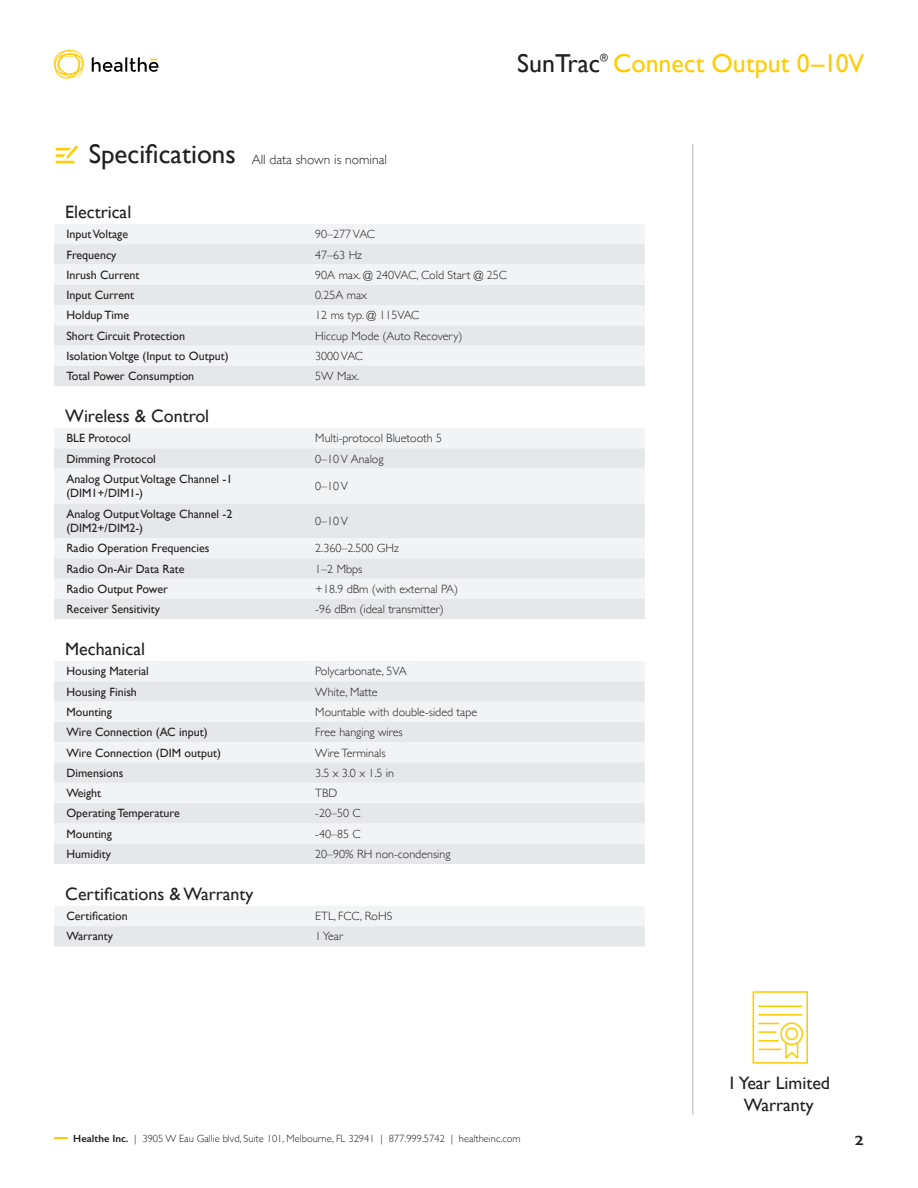
<style>
.page{position:relative;width:918px;height:1188px;background:#fff}
.page>*{position:absolute;margin:0;border:0;box-sizing:border-box;transform-origin:0 0}
.t1{font:27px "Gill Sans";color:#231f20}
.t2{font:25.95px "Gill Sans";color:#ffcb02}
.t3{font:25.95px "Gill Sans";color:#231f20}
.t4{font:18px "Gill Sans";color:#231f20}
.t5{font:300 13.5px "Gill Sans";color:#231f20}
.t6{font:600 13.5px "Gill Sans";color:#231f20;scale:1.33 1}
.t7{font:12px "Gill Sans";color:#231f20}
.t8{font:300 12px "Gill Sans";color:#231f20}
.t9{font:300 10.5px "Gill Sans";color:#231f20}
.t10{font:10.5px "Gill Sans";color:#231f20}
.s1{font-weight:600}
</style>
<div class="page">
<svg style="left:54px;top:1137px;width:13px;height:2px"></svg>
<svg style="left:92px;top:57px;width:67px;height:15px"></svg>
<svg style="left:54px;top:50px;width:30px;height:29px"></svg>
<hr style="left:55px;top:161px;width:20px;height:2px;background:#ffcb02">
<svg style="left:55px;top:146px;width:23px;height:13px"></svg>
<hr style="left:692px;top:144px;width:1px;height:971px;background:#b6b7bb">
<svg style="left:753px;top:991px;width:55px;height:73px"></svg>
<svg style="left:54px;top:224px;width:591px;height:162px"></svg>
<div style="left:54px;top:428px;width:590px;height:20px;background:#f2f3f4"></div>
<div style="left:54px;top:448px;width:591px;height:90px;background:#e6e7e9"></div>
<div style="left:54px;top:469px;width:591px;height:34px;background:#f2f3f4"></div>
<svg style="left:54px;top:538px;width:591px;height:81px"></svg>
<svg style="left:54px;top:661px;width:591px;height:203px"></svg>
<svg style="left:54px;top:906px;width:591px;height:40px"></svg>
<h2 class="t3" style="left:517px;top:48px;width:84px">SunTrac</h2>
<p class="t10" style="left:600px;top:52px;width:9px">®</p>
<h2 class="t2" style="left:613px;top:48px;width:252px">Connect Output 0–10V</h2>
<p class="t1" style="left:89px;top:138px;width:149px">Specifications</p>
<p class="t5" style="left:252px;top:149px;width:137px">All data shown is nominal</p>
<p class="t4" style="left:65px;top:201px;width:68px">Electrical</p>
<p class="t7" style="left:66px;top:227px;width:63px">Input Voltage</p>
<p class="t8" style="left:315px;top:225px;width:61px">90–277 VAC</p>
<p class="t7" style="left:66px;top:247px;width:52px">Frequency</p>
<p class="t8" style="left:315px;top:245px;width:48px">47–63 Hz</p>
<p class="t7" style="left:66px;top:268px;width:75px">Inrush Current</p>
<p class="t8" style="left:315px;top:265px;width:193px">90A max. @ 240VAC, Cold Start @ 25C</p>
<p class="t7" style="left:66px;top:288px;width:69px">Input Current</p>
<p class="t8" style="left:315px;top:286px;width:53px">0.25A max</p>
<p class="t7" style="left:66px;top:308px;width:64px">Holdup Time</p>
<p class="t8" style="left:315px;top:306px;width:106px">12 ms typ. @ 115VAC</p>
<p class="t7" style="left:66px;top:329px;width:120px">Short Circuit Protection</p>
<p class="t8" style="left:315px;top:326px;width:149px">Hiccup Mode (Auto Recovery)</p>
<p class="t7" style="left:66px;top:349px;width:164px">Isolation Voltge (Input to Output)</p>
<p class="t8" style="left:315px;top:347px;width:49px">3000 VAC</p>
<p class="t7" style="left:66px;top:369px;width:129px">Total Power Consumption</p>
<p class="t8" style="left:315px;top:367px;width:46px">5W Max.</p>
<p class="t4" style="left:65px;top:405px;width:145px">Wireless &amp; Control</p>
<p class="t7" style="left:66px;top:431px;width:66px">BLE Protocol</p>
<p class="t8" style="left:315px;top:429px;width:128px">Multi-protocol Bluetooth 5</p>
<p class="t7" style="left:66px;top:452px;width:91px">Dimming Protocol</p>
<p class="t8" style="left:315px;top:449px;width:70px">0–10 V Analog</p>
<p class="t7" style="left:66px;top:472px;width:168px">Analog Output Voltage Channel -1</p>
<p class="t7" style="left:66px;top:486px;width:78px">(DIM1+/DIM1-)</p>
<p class="t8" style="left:315px;top:477px;width:34px">0–10 V</p>
<p class="t7" style="left:66px;top:507px;width:168px">Analog Output Voltage Channel -2</p>
<p class="t7" style="left:66px;top:521px;width:78px">(DIM2+/DIM2-)</p>
<p class="t8" style="left:315px;top:511px;width:34px">0–10 V</p>
<p class="t7" style="left:66px;top:541px;width:145px">Radio Operation Frequencies</p>
<p class="t8" style="left:315px;top:539px;width:85px">2.360–2.500 GHz</p>
<p class="t7" style="left:66px;top:562px;width:120px">Radio On-Air Data Rate</p>
<p class="t8" style="left:315px;top:559px;width:49px">1–2 Mbps</p>
<p class="t7" style="left:66px;top:582px;width:103px">Radio Output Power</p>
<p class="t8" style="left:315px;top:580px;width:144px">+18.9 dBm (with external PA)</p>
<p class="t7" style="left:66px;top:602px;width:95px">Receiver Sensitivity</p>
<p class="t8" style="left:315px;top:600px;width:130px">-96 dBm (ideal transmitter)</p>
<p class="t4" style="left:65px;top:638px;width:81px">Mechanical</p>
<p class="t7" style="left:66px;top:664px;width:84px">Housing Material</p>
<p class="t8" style="left:315px;top:662px;width:93px">Polycarbonate, 5VA</p>
<p class="t7" style="left:66px;top:685px;width:72px">Housing Finish</p>
<p class="t8" style="left:315px;top:682px;width:64px">White, Matte</p>
<p class="t7" style="left:66px;top:705px;width:47px">Mounting</p>
<p class="t8" style="left:315px;top:703px;width:163px">Mountable with double-sided tape</p>
<p class="t7" style="left:66px;top:725px;width:143px">Wire Connection (AC input)</p>
<p class="t8" style="left:315px;top:723px;width:89px">Free hanging wires</p>
<p class="t7" style="left:66px;top:745px;width:156px">Wire Connection (DIM output)</p>
<p class="t8" style="left:315px;top:743px;width:72px">Wire Terminals</p>
<p class="t7" style="left:66px;top:766px;width:59px">Dimensions</p>
<p class="t8" style="left:315px;top:763px;width:80px">3.5 x 3.0 x 1.5 in</p>
<p class="t7" style="left:66px;top:786px;width:36px">Weight</p>
<p class="t8" style="left:315px;top:784px;width:24px">TBD</p>
<p class="t7" style="left:66px;top:806px;width:115px">Operating Temperature</p>
<p class="t8" style="left:315px;top:804px;width:47px">-20–50 C</p>
<p class="t7" style="left:66px;top:827px;width:47px">Mounting</p>
<p class="t8" style="left:315px;top:824px;width:47px">-40–85 C</p>
<p class="t7" style="left:66px;top:847px;width:46px">Humidity</p>
<p class="t8" style="left:315px;top:845px;width:137px">20–90% RH non-condensing</p>
<p class="t4" style="left:65px;top:883px;width:190px">Certifications &amp; Warranty</p>
<p class="t7" style="left:66px;top:909px;width:63px">Certification</p>
<p class="t8" style="left:315px;top:907px;width:78px">ETL, FCC, RoHS</p>
<p class="t7" style="left:66px;top:929px;width:48px">Warranty</p>
<p class="t8" style="left:315px;top:927px;width:29px">1 Year</p>
<p class="t4" style="left:727px;top:1073px;width:104px">1 Year Limited</p>
<p class="t4" style="left:744px;top:1094px;width:72px">Warranty</p>
<p class="t9" style="left:73px;top:1130px;width:449px"><span class="s1">Healthe Inc.</span> | 3905 W Eau Gallie blvd, Suite 101, Melbourne, FL 32941 | 877.999.5742 | healtheinc.com</p>
<p class="t6" style="left:854px;top:1132px;width:9px">2</p>
</div>
